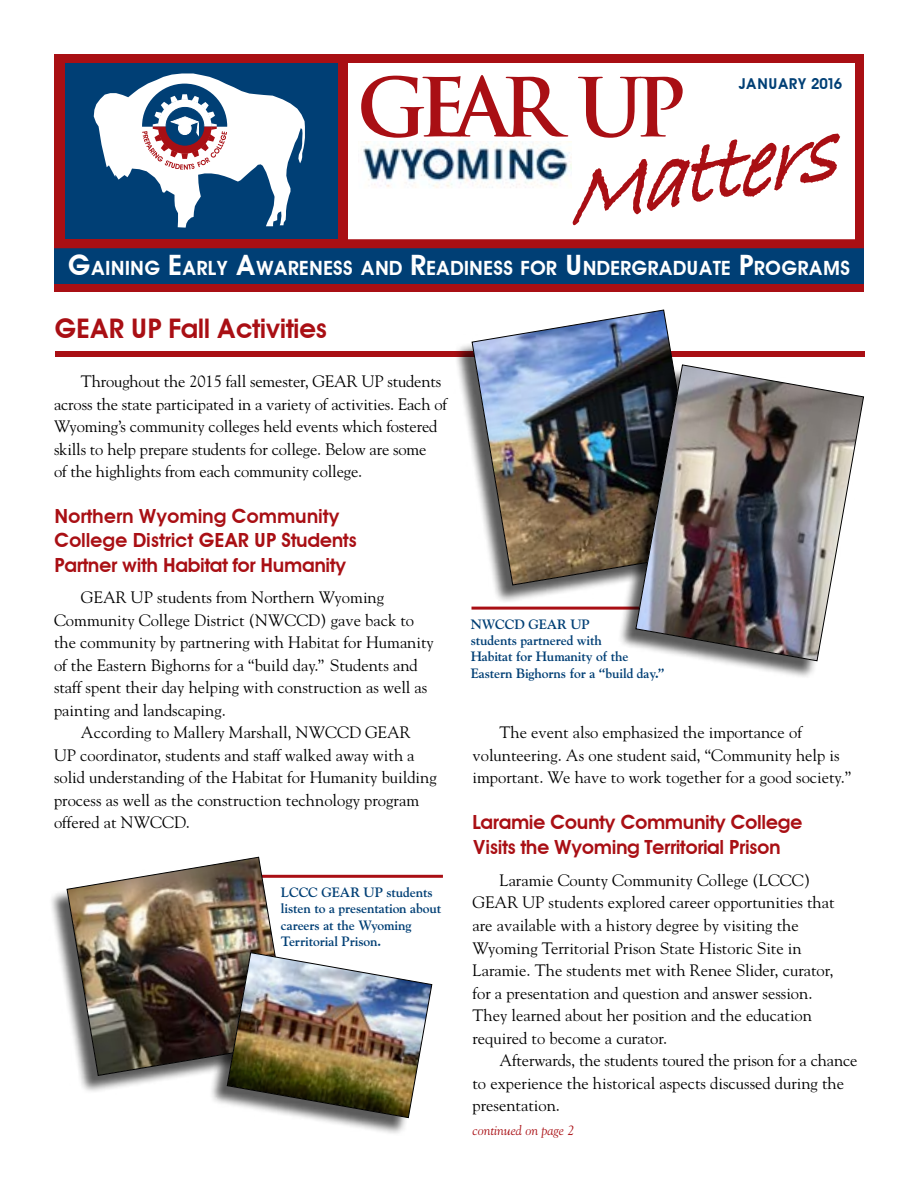
<style>
.page{position:relative;width:918px;height:1188px;background:#fff}
.page>*{position:absolute;margin:0;border:0;box-sizing:border-box;transform-origin:0 0}
.t1{font:italic 700 97.2px "Bradley Hand ITCTT";color:#a90f14;scale:.88 1}
.t2{font:600 27px "Avant Garde";letter-spacing:-.025em;color:#a90f14}
.t3{font:600 19.65px "Avant Garde";letter-spacing:-.015em;color:#fff}
.t4{font:600 19.5px/23.4px "Avant Garde";letter-spacing:-.025em;color:#a90f14}
.t5{font:16.5px/22.5px "Goudy";color:#000}
.t6{font:600 15px "Avant Garde";color:#003f75}
.t7{font:700 13.5px/16.2px "Goudy";letter-spacing:-.01em;color:#003f75}
.t8{font:italic 13.5px "Goudy";color:#a90f14}
.s1{font-size:28.05px}
</style>
<div class="page">
<div style="left:54px;top:283px;width:810px;height:8px;background:#a90f14"></div>
<div style="left:54px;top:248px;width:810px;height:35px;background:#003f75"></div>
<div style="left:57px;top:55px;width:291px;height:191px;background:#a90f14"></div>
<div style="left:54px;top:54px;width:810px;height:194px;border:9px solid #a90f14"></div>
<div style="left:65px;top:64px;width:273px;height:175px;background:#003f75"></div>
<img style="left:361px;top:142px;width:210px;height:46px">
<svg style="left:94px;top:73px;width:211px;height:155px"></svg>
<svg style="left:361px;top:75px;width:207px;height:63px"></svg>
<svg style="left:578px;top:77px;width:105px;height:61px"></svg>
<div style="left:55px;top:351px;width:810px;height:6px;background:#a90f14"></div>
<hr style="left:472px;top:607px;width:272px;height:3px;background:#a90f14">
<div style="left:453px;top:312px;width:249px;height:291px;background:#000;opacity:.65"></div>
<img style="left:471px;top:309px;width:231px;height:277px">
<div style="left:617px;top:367px;width:245px;height:312px;background:#000;opacity:.65"></div>
<img style="left:635px;top:364px;width:229px;height:298px">
<hr style="left:241px;top:875px;width:202px;height:3px;background:#a90f14">
<div style="left:48px;top:859px;width:240px;height:236px;background:#000;opacity:.65"></div>
<img style="left:66px;top:856px;width:225px;height:220px">
<div style="left:208px;top:955px;width:221px;height:181px;background:#000;opacity:.65"></div>
<img style="left:226px;top:952px;width:207px;height:167px">
<p class="t6" style="left:739px;top:74px;width:105px">JANUARY 2016</p>
<h1 class="t1" style="left:553px;top:124px;width:310px;rotate:-10deg">Matters</h1>
<p class="t3" style="left:68px;top:256px;width:784px"><span class="s1">G</span>AINING <span class="s1">E</span>ARLY <span class="s1">A</span>WARENESS AND <span class="s1">R</span>EADINESS FOR <span class="s1">U</span>NDERGRADUATE <span class="s1">P</span>ROGRAMS</p>
<h2 class="t2" style="left:54px;top:312px;width:275px">GEAR UP Fall Activities</h2>
<p class="t5" style="left:54px;top:370px;width:395px;text-indent:27px">Throughout the 2015 fall semester, GEAR UP students across the state participated in a variety of activities. Each of Wyoming’s community colleges held events which fostered skills to help prepare students for college. Below are some<br>of the highlights from each community college.</p>
<p class="t4" style="left:54px;top:505px;width:304px">Northern Wyoming Community<br>College District GEAR UP Students</p>
<p class="t4" style="left:54px;top:553px;width:294px">Partner with Habitat for Humanity</p>
<p class="t5" style="left:54px;top:586px;width:381px;text-indent:27px">GEAR UP students from Northern Wyoming Community College District (NWCCD) gave back to the community by partnering with Habitat for Humanity of the Eastern Bighorns for a “build day.” Students and staff spent their day helping with construction as well as painting and landscaping.</p>
<p class="t5" style="left:54px;top:721px;width:384px;text-indent:27px">According to Mallery Marshall, NWCCD GEAR UP coordinator, students and staff walked away with a solid understanding of the Habitat for Humanity building process as well as the construction technology program offered at NWCCD.</p>
<p class="t7" style="left:281px;top:884px;width:162px">LCCC GEAR UP students listen to a presentation about careers at the Wyoming<br>Territorial Prison.</p>
<p class="t7" style="left:471px;top:616px;width:195px">NWCCD GEAR UP<br>students partnered with<br>Habitat for Humanity of the<br>Eastern Bighorns for a “build day.”</p>
<p class="t5" style="left:472px;top:721px;width:380px;text-indent:27px">The event also emphasized the importance of volunteering. As one student said, “Community help is important. We have to work together for a good society.”</p>
<p class="t4" style="left:472px;top:810px;width:332px;line-height:25.2px">Laramie County Community College<br>Visits the Wyoming Territorial Prison</p>
<p class="t5" style="left:472px;top:869px;width:364px;text-indent:27px">Laramie County Community College (LCCC)<br>GEAR UP students explored career opportunities that are available with a history degree by visiting the Wyoming Territorial Prison State Historic Site in Laramie. The students met with Renee Slider, curator, for a presentation and question and answer session.<br>They learned about her position and the education required to become a curator.</p>
<p class="t5" style="left:472px;top:1049px;width:387px;text-indent:27px">Afterwards, the students toured the prison for a chance to experience the historical aspects discussed during the presentation.</p>
<p class="t8" style="left:472px;top:1122px;width:103px">continued on page 2</p>
</div>
